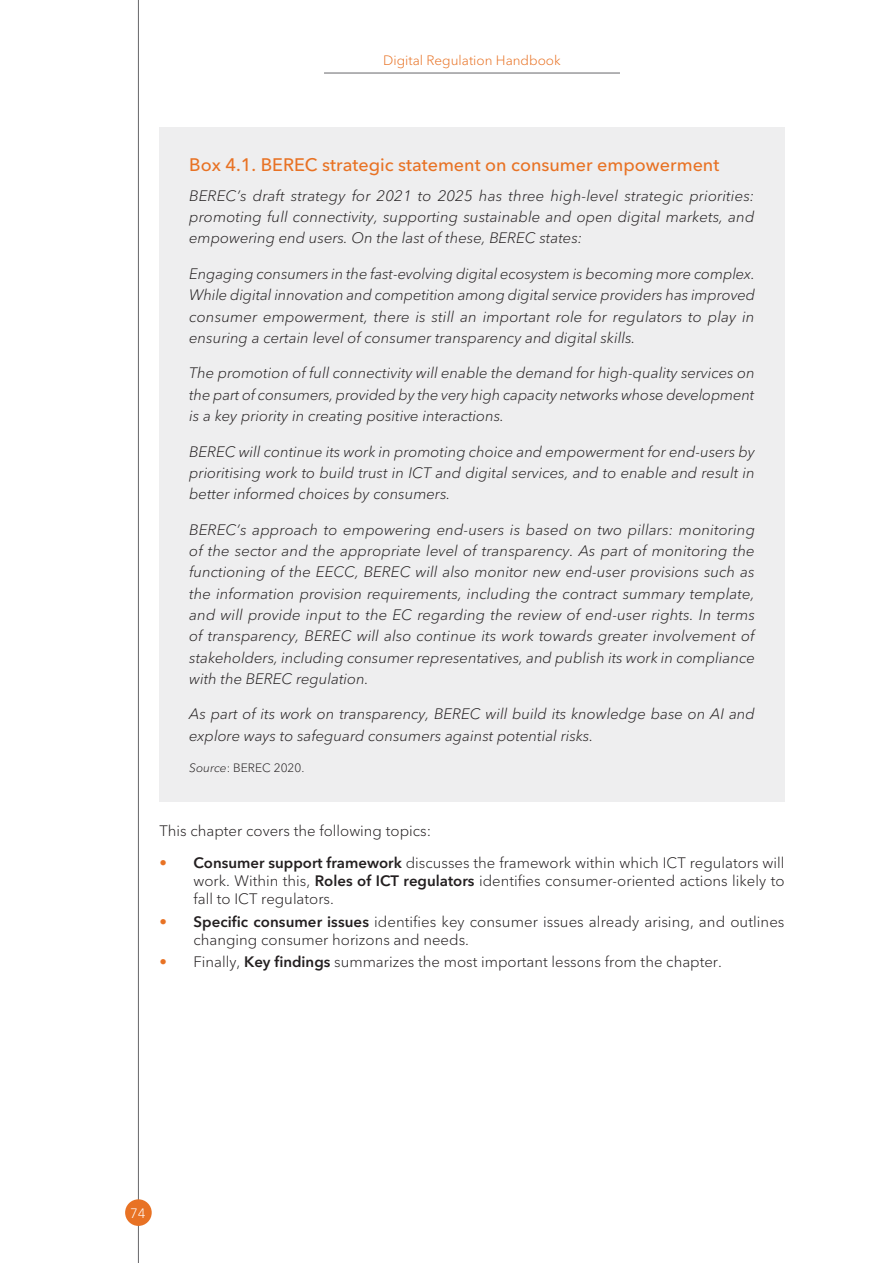
<style>
.page{position:relative;width:893px;height:1263px;background:#fff}
.page>*{position:absolute;margin:0;border:0;box-sizing:border-box;transform-origin:0 0}
.Box_title{font:500 18px "Avenir Next LT Pro";color:#e87224}
.t1{font:italic 300 15px/21.3px "Avenir Next LT Pro";color:#231f20;text-align:justify}
.Bullet_list_1{font:300 15px/18px "Avenir Next LT Pro";color:#231f20;text-align:justify}
.t2{font:300 13.5px "Avenir Next LT Pro";color:#e87224}
.t3{font:300 13.5px "Avenir Next LT Pro";color:#fff}
.Source_text{font:300 12px "Avenir Next LT Pro";color:#231f20}
.s1{font-style:italic}
.s2{color:#e87224}
.s3{font-weight:600}
</style>
<div class="page">
<hr style="left:138px;top:0;width:1px;height:1263px;background:#67676a">
<div style="left:125px;top:1199px;width:27px;height:27px;background:#e87224;border-radius:50%"></div>
<hr style="left:324px;top:73px;width:296px;height:1px;background:#67676a">
<div style="left:159px;top:128px;width:625px;height:674px;background:#eeeeef"></div>
<p class="t2" style="left:383px;top:53px;width:179px">Digital Regulation Handbook</p>
<p class="Box_title" style="left:189px;top:154px;width:532px">Box 4.1. BEREC strategic statement on consumer empowerment</p>
<p class="t1" style="left:189px;top:185px;width:567px">BEREC’s draft strategy for 2021 to 2025 has three high-level strategic priorities: promoting full connectivity, supporting sustainable and open digital markets, and empowering end users. On the last of these, BEREC states:</p>
<p class="t1" style="left:189px;top:263px;width:567px">Engaging consumers in the fast-evolving digital ecosystem is becoming more complex.<br>While digital innovation and competition among digital service providers has improved consumer empowerment, there is still an important role for regulators to play in ensuring a certain level of consumer transparency and digital skills.</p>
<p class="t1" style="left:189px;top:363px;width:567px">The promotion of full connectivity will enable the demand for high-quality services on the part of consumers, provided by the very high capacity networks whose development is a key priority in creating positive interactions.</p>
<p class="t1" style="left:189px;top:441px;width:567px">BEREC will continue its work in promoting choice and empowerment for end-users by prioritising work to build trust in ICT and digital services, and to enable and result in better informed choices by consumers.</p>
<p class="t1" style="left:189px;top:519px;width:567px">BEREC’s approach to empowering end-users is based on two pillars: monitoring of the sector and the appropriate level of transparency. As part of monitoring the functioning of the EECC, BEREC will also monitor new end-user provisions such as the information provision requirements, including the contract summary template, and will provide input to the EC regarding the review of end-user rights. In terms of transparency, BEREC will also continue its work towards greater involvement of stakeholders, including consumer representatives, and publish its work in compliance with the BEREC regulation.</p>
<p class="t1" style="left:189px;top:703px;width:567px">As part of its work on transparency, BEREC will build its knowledge base on AI and explore ways to safeguard consumers against potential risks.</p>
<p class="Source_text" style="left:189px;top:761px;width:117px"><span class="s1">Source</span>: BEREC 2020.</p>
<p class="Bullet_list_1" style="left:159px;top:822px;width:273px">This chapter covers the following topics:</p>
<p class="Bullet_list_1" style="left:193px;top:854px;width:593px;text-indent:-34px"><span class="s2">•</span> <span class="s3">Consumer support framework</span> discusses the framework within which ICT regulators will work. Within this, <span class="s3">Roles of ICT regulators</span> identifies consumer-oriented actions likely to fall to ICT regulators.</p>
<p class="Bullet_list_1" style="left:193px;top:912px;width:592px;text-indent:-34px"><span class="s2">•</span> <span class="s3">Specific consumer issues</span> identifies key consumer issues already arising, and outlines changing consumer horizons and needs.</p>
<p class="Bullet_list_1" style="left:159px;top:953px;width:564px"><span class="s2">•</span> Finally, <span class="s3">Key findings</span> summarizes the most important lessons from the chapter.</p>
<p class="t3" style="left:130px;top:1205px;width:17px">74</p>
</div>
